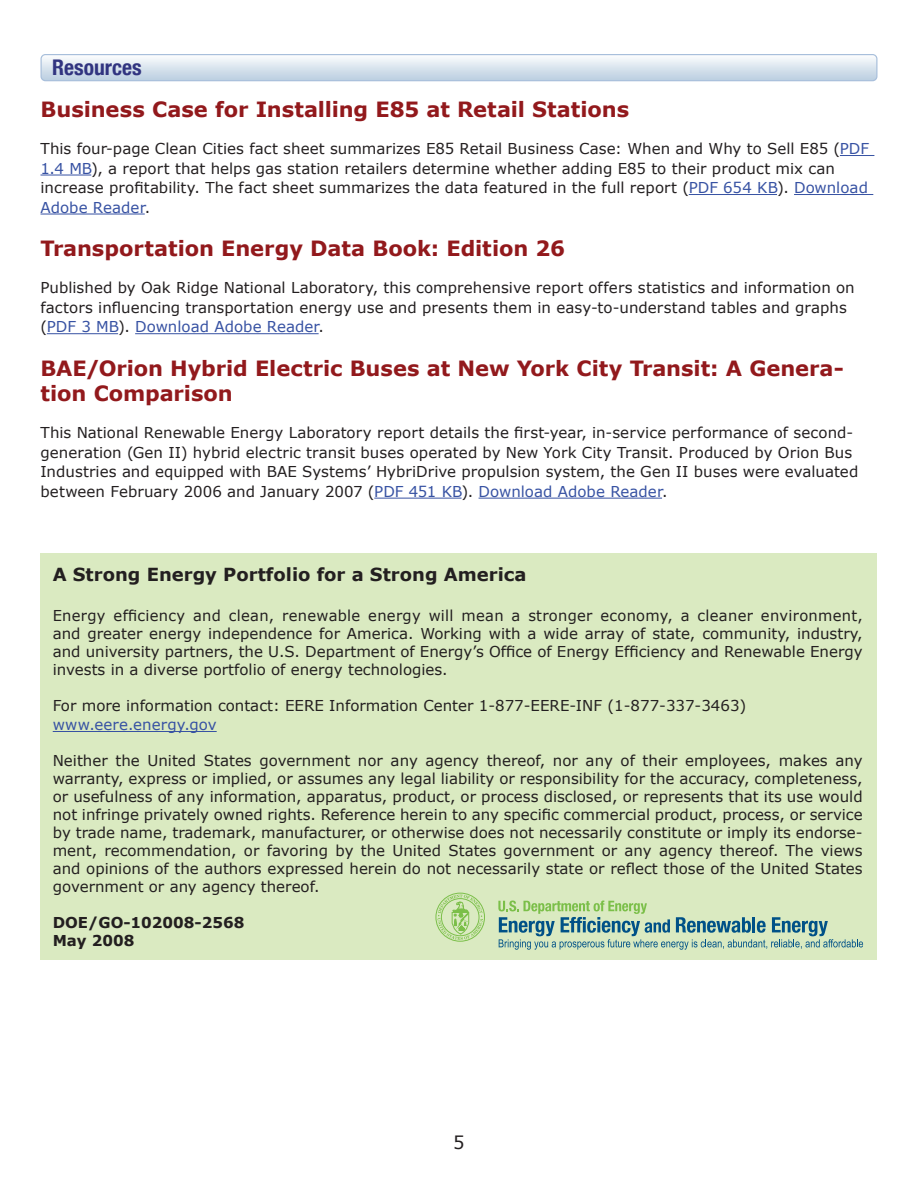
<style>
.page{position:relative;width:918px;height:1188px;background:#fff}
.page>*{position:absolute;margin:0;border:0;box-sizing:border-box;transform-origin:0 0}
.t1{font:700 condensed 21.6px "Helvetica Neue";color:#313480}
.Base_Text{font:700 21px/25.2px "Verdana";letter-spacing:-.005em;color:#92191c}
.t2{font:700 18px "Verdana";color:#231f20}
.t3{font:18px "Verdana";color:#231f20}
.Base_Text-2{font:15px/18px "Verdana";color:#231f20}
.t4{font:700 15px "Verdana";color:#231f20}
.t5{font:15px "Verdana";letter-spacing:.005em;color:#3752a3}
.s1{color:#3752a3}
</style>
<div class="page">
<div style="left:40px;top:554px;width:837px;height:406px;background:#daeac1"></div>
<hr style="left:53px;top:731px;width:164px;height:1px;background:#3752a3">
<svg style="left:435px;top:892px;width:50px;height:50px"></svg>
<svg style="left:498px;top:901px;width:365px;height:49px"></svg>
<hr style="left:840px;top:155px;width:34px;height:1px;background:#3752a3">
<hr style="left:40px;top:175px;width:51px;height:1px;background:#3752a3">
<hr style="left:689px;top:194px;width:88px;height:1px;background:#3752a3">
<hr style="left:794px;top:194px;width:79px;height:1px;background:#3752a3">
<hr style="left:40px;top:214px;width:105px;height:1px;background:#3752a3">
<hr style="left:47px;top:333px;width:71px;height:1px;background:#3752a3">
<hr style="left:135px;top:333px;width:184px;height:1px;background:#3752a3">
<hr style="left:374px;top:498px;width:88px;height:1px;background:#3752a3">
<hr style="left:479px;top:498px;width:183px;height:1px;background:#3752a3">
<svg style="left:41px;top:55px;width:836px;height:26px"></svg>
<div style="left:41px;top:54px;width:836px;height:27px;border:1px solid #a8bfdb;border-radius:4px"></div>
<p class="t1" style="left:52px;top:54px;width:91px">Resources</p>
<p class="Base_Text" style="left:40px;top:96px;width:590px">Business Case for Installing E85 at Retail Stations</p>
<p class="Base_Text-2" style="left:40px;top:139px;width:830px;line-height:19.5px">This four-page Clean Cities fact sheet summarizes E85 Retail Business Case: When and Why to Sell E85 (<span class="s1">PDF 1.4 MB</span>), a report that helps gas station retailers determine whether adding E85 to their product mix can increase profitability. The fact sheet summarizes the data featured in the full report (<span class="s1">PDF 654 KB</span>). <span class="s1">Download Adobe Reader</span>.</p>
<p class="Base_Text" style="left:40px;top:235px;width:526px">Transportation Energy Data Book: Edition 26</p>
<p class="Base_Text-2" style="left:40px;top:278px;width:816px;line-height:19.5px">Published by Oak Ridge National Laboratory, this comprehensive report offers statistics and information on factors influencing transportation energy use and presents them in easy-to-understand tables and graphs (<span class="s1">PDF 3 MB</span>). <span class="s1">Download Adobe Reader</span>.</p>
<p class="Base_Text" style="left:40px;top:355px;width:805px">BAE/Orion Hybrid Electric Buses at New York City Transit: A Genera&shy;tion Comparison</p>
<p class="Base_Text-2" style="left:40px;top:423px;width:819px;line-height:19.5px">This National Renewable Energy Laboratory report details the first-year, in-service performance of second&shy;generation (Gen II) hybrid electric transit buses operated by New York City Transit. Produced by Orion Bus Industries and equipped with BAE Systems’ HybriDrive propulsion system, the Gen II buses were evaluated between February 2006 and January 2007 (<span class="s1">PDF 451 KB</span>). <span class="s1">Download Adobe Reader</span>.</p>
<p class="t2" style="left:53px;top:563px;width:475px">A Strong Energy Portfolio for a Strong America</p>
<p class="Base_Text-2" style="left:53px;top:606px;width:812px;text-align:justify">Energy efficiency and clean, renewable energy will mean a stronger economy, a cleaner environment, and greater energy independence for America. Working with a wide array of state, community, industry, and university partners, the U.S. Department of Energy’s Office of Energy Efficiency and Renewable Energy invests in a diverse portfolio of energy technologies.</p>
<p class="Base_Text-2" style="left:53px;top:696px;width:695px">For more information contact: EERE Information Center 1-877-EERE-INF (1-877-337-3463)</p>
<p class="t5" style="left:53px;top:715px;width:165px">www.eere.energy.gov</p>
<p class="Base_Text-2" style="left:53px;top:751px;width:812px;text-align:justify">Neither the United States government nor any agency thereof, nor any of their employees, makes any warranty, express or implied, or assumes any legal liability or responsibility for the accuracy, completeness, or usefulness of any information, apparatus, product, or process disclosed, or represents that its use would not infringe privately owned rights. Reference herein to any specific commercial product, process, or service by trade name, trademark, manufacturer, or otherwise does not necessarily constitute or imply its endorse&shy;ment, recommendation, or favoring by the United States government or any agency thereof. The views and opinions of the authors expressed herein do not necessarily state or reflect those of the United States government or any agency thereof.</p>
<p class="t4" style="left:53px;top:913px;width:193px">DOE/GO-102008-2568</p>
<p class="t4" style="left:53px;top:931px;width:83px">May 2008</p>
<p class="t3" style="left:453px;top:1131px;width:13px">5</p>
</div>
